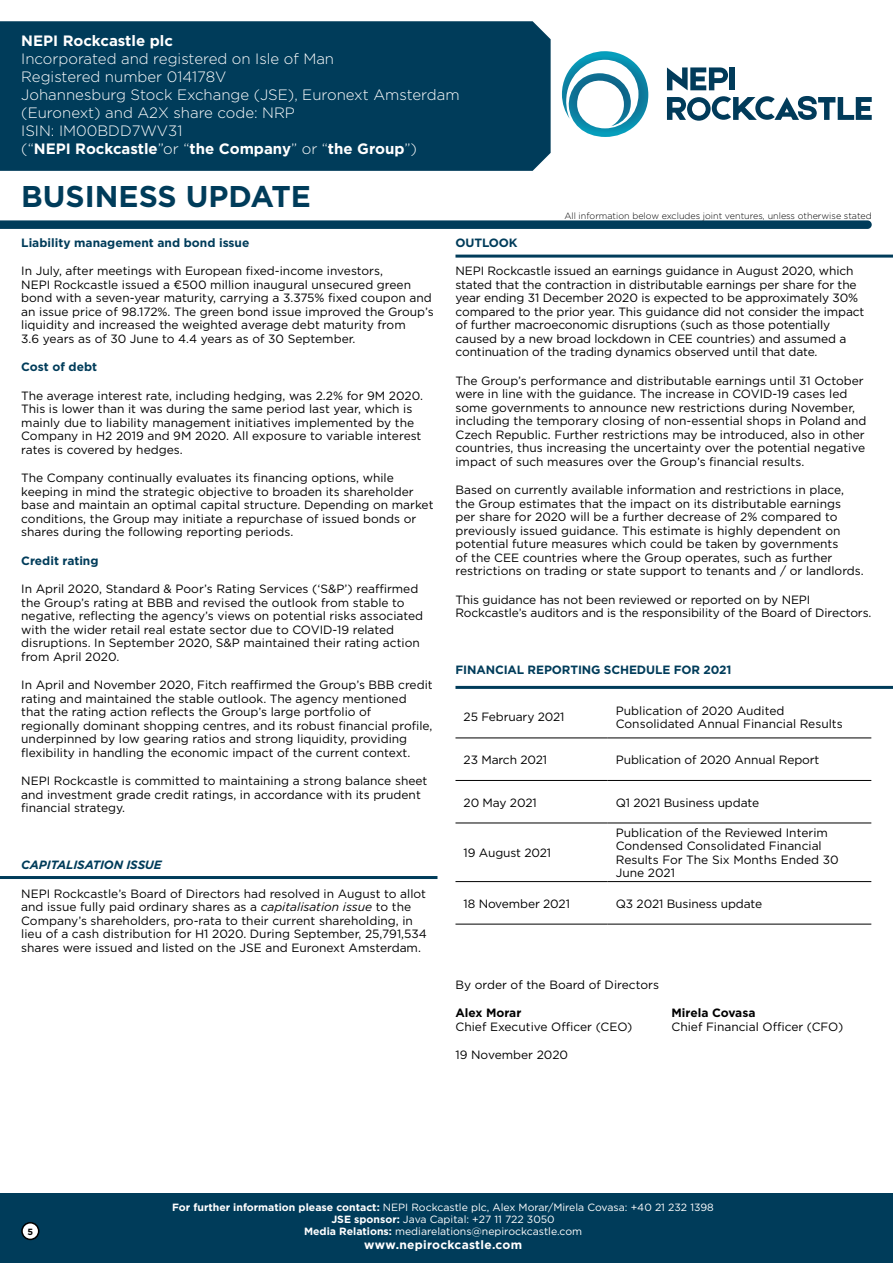
<style>
.page{position:relative;width:893px;height:1263px;background:#fff}
.page>*{position:absolute;margin:0;border:0;box-sizing:border-box;transform-origin:0 0}
.t1{font:700 30px "Gotham";color:#003c5a}
.t2{font:300 15px/18px "Gotham";color:#fff}
.t3{font:700 15px "Gotham";color:#fff}
.t4{font:12px/13.5px "Gotham";color:#000}
.t5{font:700 12px "Gotham";letter-spacing:-.01em;color:#003c5a}
.t6{font:700 12px "Gotham";letter-spacing:.02em;color:#fff}
.t7{font:700 12px "Gotham";color:#000}
.t8{font:italic 700 12px "Gotham";letter-spacing:-.01em;color:#003c5a}
.t9{font:10.5px/12px "Gotham";color:#fff;text-align:center}
.t10{font:300 9px "Gotham";color:#000}
.t11{font:700 9px "Gotham";color:#000}
.s1{font-weight:700}
.s2{font-style:italic}
</style>
<div class="page">
<hr style="left:455px;top:738px;width:153px;height:1px;background:#000">
<hr style="left:608px;top:738px;width:263px;height:1px;background:#000">
<hr style="left:455px;top:780px;width:153px;height:1px;background:#000">
<hr style="left:608px;top:780px;width:263px;height:1px;background:#000">
<hr style="left:455px;top:823px;width:153px;height:1px;background:#000">
<hr style="left:608px;top:823px;width:263px;height:1px;background:#000">
<hr style="left:455px;top:881px;width:153px;height:1px;background:#000">
<hr style="left:608px;top:881px;width:263px;height:1px;background:#000">
<hr style="left:455px;top:924px;width:153px;height:1px;background:#000">
<hr style="left:608px;top:924px;width:263px;height:1px;background:#000">
<svg style="left:0;top:220px;width:872px;height:9px;background:#0e4663"></svg>
<svg style="left:562px;top:51px;width:86px;height:86px"></svg>
<svg style="left:667px;top:67px;width:61px;height:23px"></svg>
<div style="left:729px;top:67px;width:6px;height:23px;background:#013b5a"></div>
<svg style="left:667px;top:96px;width:205px;height:25px"></svg>
<div style="left:0;top:1193px;width:893px;height:70px;background:#003c5a"></div>
<div style="left:0;top:21px;width:551px;height:150px;background:#003c5a"></div>
<hr style="left:455px;top:686px;width:438px;height:3px;background:#003c5a">
<hr style="left:0;top:876px;width:437px;height:3px;background:#003c5a">
<hr style="left:455px;top:255px;width:438px;height:3px;background:#003c5a">
<div style="left:22px;top:1223px;width:17px;height:16px;background:#fff;border-radius:50%"></div>
<div style="left:21px;top:1222px;width:18px;height:18px;border:2px solid #000;border-radius:50%"></div>
<p class="t3" style="left:21px;top:31px;width:153px">NEPI Rockcastle plc</p>
<p class="t2" style="left:21px;top:49px;width:440px">Incorporated and registered on Isle of Man<br>Registered number 014178V<br>Johannesburg Stock Exchange (JSE), Euronext Amsterdam (Euronext) and A2X share code: NRP<br>ISIN: IM00BDD7WV31<br>(“<span class="s1">NEPI Rockcastle</span>”or “<span class="s1">the Company</span>” or “<span class="s1">the Group</span>”)</p>
<h1 class="t1" style="left:21px;top:177px;width:291px">BUSINESS UPDATE</h1>
<p class="t5" style="left:21px;top:234px;width:230px">Liability management and bond issue</p>
<p class="t4" style="left:21px;top:264px;width:414px">In July, after meetings with European fixed-income investors,<br>NEPI Rockcastle issued a €500 million inaugural unsecured green bond with a seven-year maturity, carrying a 3.375% fixed coupon and an issue price of 98.172%. The green bond issue improved the Group’s liquidity and increased the weighted average debt maturity from<br>3.6 years as of 30 June to 4.4 years as of 30 September.</p>
<p class="t5" style="left:21px;top:359px;width:77px">Cost of debt</p>
<p class="t4" style="left:21px;top:388px;width:403px">The average interest rate, including hedging, was 2.2% for 9M 2020.<br>This is lower than it was during the same period last year, which is mainly due to liability management initiatives implemented by the Company in H2 2019 and 9M 2020. All exposure to variable interest rates is covered by hedges.</p>
<p class="t4" style="left:21px;top:471px;width:414px">The Company continually evaluates its financing options, while keeping in mind the strategic objective to broaden its shareholder base and maintain an optimal capital structure. Depending on market conditions, the Group may initiate a repurchase of issued bonds or shares during the following reporting periods.</p>
<p class="t5" style="left:21px;top:552px;width:79px">Credit rating</p>
<p class="t4" style="left:21px;top:582px;width:403px">In April 2020, Standard &amp; Poor’s Rating Services (‘S&amp;P’) reaffirmed the Group’s rating at BBB and revised the outlook from stable to negative, reflecting the agency’s views on potential risks associated with the wider retail real estate sector due to COVID-19 related disruptions. In September 2020, S&amp;P maintained their rating action from April 2020.</p>
<p class="t4" style="left:21px;top:678px;width:413px">In April and November 2020, Fitch reaffirmed the Group’s BBB credit rating and maintained the stable outlook. The agency mentioned that the rating action reflects the Group’s large portfolio of<br>regionally dominant shopping centres, and its robust financial profile, underpinned by low gearing ratios and strong liquidity, providing flexibility in handling the economic impact of the current context.</p>
<p class="t4" style="left:21px;top:774px;width:408px">NEPI Rockcastle is committed to maintaining a strong balance sheet and investment grade credit ratings, in accordance with its prudent financial strategy.</p>
<p class="t8" style="left:21px;top:857px;width:142px">CAPITALISATION ISSUE</p>
<p class="t4" style="left:21px;top:886px;width:407px">NEPI Rockcastle’s Board of Directors had resolved in August to allot and issue fully paid ordinary shares as a <span class="s2">capitalisation issue</span> to the Company’s shareholders, pro-rata to their current shareholding, in lieu of a cash distribution for H1 2020. During September, 25,791,534 shares were issued and listed on the JSE and Euronext Amsterdam.</p>
<p class="t10" style="left:564px;top:210px;width:309px">All information below excludes joint ventures, unless otherwise stated</p>
<p class="t5" style="left:455px;top:234px;width:64px">OUTLOOK</p>
<p class="t4" style="left:455px;top:264px;width:410px">NEPI Rockcastle issued an earnings guidance in August 2020, which stated that the contraction in distributable earnings per share for the year ending 31 December 2020 is expected to be approximately 30% compared to the prior year. This guidance did not consider the impact of further macroeconomic disruptions (such as those potentially caused by a new broad lockdown in CEE countries) and assumed a continuation of the trading dynamics observed until that date.</p>
<p class="t4" style="left:455px;top:373px;width:413px">The Group’s performance and distributable earnings until 31 October were in line with the guidance. The increase in COVID-19 cases led some governments to announce new restrictions during November, including the temporary closing of non-essential shops in Poland and Czech Republic. Further restrictions may be introduced, also in other countries, thus increasing the uncertainty over the potential negative impact of such measures over the Group’s financial results.</p>
<p class="t4" style="left:455px;top:483px;width:410px">Based on currently available information and restrictions in place, the Group estimates that the impact on its distributable earnings per share for 2020 will be a further decrease of 2% compared to previously issued guidance. This estimate is highly dependent on potential future measures which could be taken by governments<br>of the CEE countries where the Group operates, such as further restrictions on trading or state support to tenants and / or landlords.</p>
<p class="t4" style="left:455px;top:592px;width:417px">This guidance has not been reviewed or reported on by NEPI<br>Rockcastle’s auditors and is the responsibility of the Board of Directors.</p>
<p class="t5" style="left:455px;top:662px;width:278px">FINANCIAL REPORTING SCHEDULE FOR 2021</p>
<p class="t4" style="left:464px;top:710px;width:102px">25 February 2021</p>
<p class="t4" style="left:616px;top:703px;width:228px">Publication of 2020 Audited<br>Consolidated Annual Financial Results</p>
<p class="t4" style="left:464px;top:753px;width:85px">23 March 2021</p>
<p class="t4" style="left:616px;top:753px;width:205px">Publication of 2020 Annual Report</p>
<p class="t4" style="left:464px;top:795px;width:75px">20 May 2021</p>
<p class="t4" style="left:616px;top:795px;width:145px">Q1 2021 Business update</p>
<p class="t4" style="left:464px;top:846px;width:89px">19 August 2021</p>
<p class="t4" style="left:616px;top:825px;width:224px">Publication of the Reviewed Interim<br>Condensed Consolidated Financial<br>Results For The Six Months Ended 30<br>June 2021</p>
<p class="t4" style="left:464px;top:896px;width:108px">18 November 2021</p>
<p class="t4" style="left:616px;top:896px;width:148px">Q3 2021 Business update</p>
<p class="t4" style="left:455px;top:977px;width:205px">By order of the Board of Directors</p>
<p class="t7" style="left:455px;top:1005px;width:67px">Alex Morar</p>
<p class="t7" style="left:671px;top:1005px;width:86px">Mirela Covasa</p>
<p class="t4" style="left:455px;top:1019px;width:178px">Chief Executive Officer (CEO)</p>
<p class="t4" style="left:671px;top:1019px;width:173px">Chief Financial Officer (CFO)</p>
<p class="t4" style="left:455px;top:1048px;width:114px">19 November 2020</p>
<p class="t11" style="left:28px;top:1225px;width:7px">5</p>
<p class="t9" style="left:172px;top:1201px;width:543px"><span class="s1">For further information please contact:</span> NEPI Rockcastle plc, Alex Morar/Mirela Covasa: +40 21 232 1398<br><span class="s1">JSE sponsor:</span> Java Capital: +27 11 722 3050<br><span class="s1">Media Relations:</span> mediarelations@nepirockcastle.com</p>
<p class="t6" style="left:364px;top:1237px;width:160px">www.nepirockcastle.com</p>
</div>
